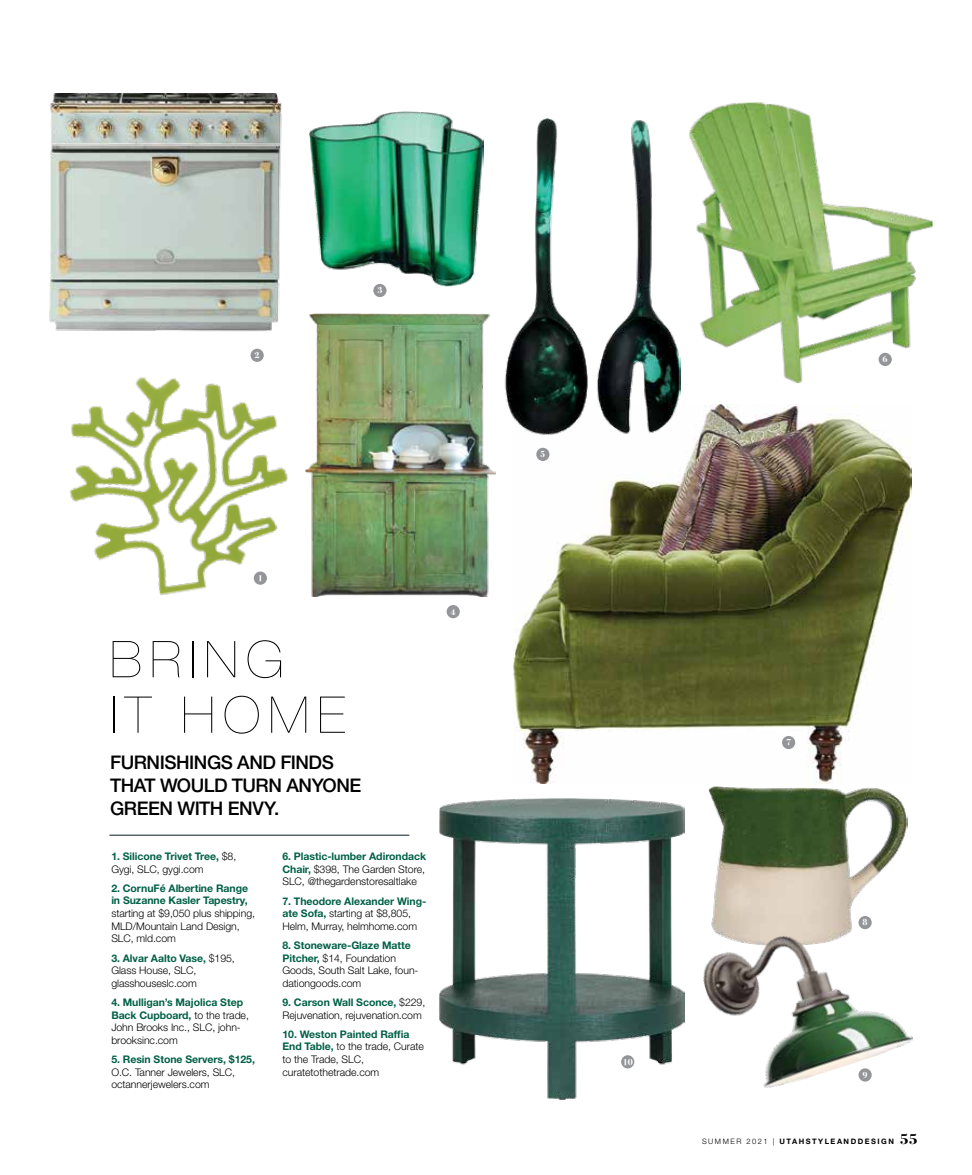
<style>
.page{position:relative;width:972px;height:1175px;background:#fff}
.page>*{position:absolute;margin:0;border:0;box-sizing:border-box;transform-origin:0 0}
.t1{font:200 50.7px/55.5px "Helvetica Neue LT Std";letter-spacing:.15em;color:#000}
.t2{font:500 18.75px/23.1px "Helvetica Neue LT Std";letter-spacing:-.025em;color:#000}
.t3{font:300 10.5px/12.6px "Helvetica Neue LT Std";letter-spacing:-.005em;color:#000}
.t4{font:700 10.5px/12.6px "Helvetica Neue LT Std";letter-spacing:-.005em;color:#006046}
.t5{font:700 9.15px "Bodoni Svty Two ITCTT";color:#fff}
.t6{font:700 7.5px "Helvetica Neue LT Std";letter-spacing:.2em;color:#000}
.s1{font-weight:300;color:#000}
.s2{font-weight:700;color:#006046}
.s3{font-weight:300}
.s4{font-family:"Bodoni Std";font-size:15px}
</style>
<div class="page">
<img style="left:689px;top:102px;width:244px;height:282px">
<img style="left:513px;top:404px;width:398px;height:379px">
<img style="left:440px;top:798px;width:245px;height:301px">
<img style="left:49px;top:93px;width:233px;height:239px">
<img style="left:504px;top:119px;width:177px;height:321px">
<img style="left:308px;top:313px;width:188px;height:283px">
<img style="left:310px;top:111px;width:173px;height:176px">
<img style="left:69px;top:353px;width:239px;height:243px">
<div style="left:879px;top:353px;width:13px;height:13px;background:#939598;border-radius:50%"></div>
<div style="left:254px;top:571px;width:13px;height:14px;background:#939598;border-radius:50%"></div>
<div style="left:251px;top:349px;width:13px;height:13px;background:#939598;border-radius:50%"></div>
<div style="left:373px;top:284px;width:14px;height:13px;background:#939598;border-radius:50%"></div>
<div style="left:536px;top:448px;width:13px;height:13px;background:#939598;border-radius:50%"></div>
<div style="left:621px;top:1055px;width:13px;height:13px;background:#939598;border-radius:50%"></div>
<hr style="left:109px;top:835px;width:300px;height:1px;background:#081d25">
<div style="left:447px;top:605px;width:13px;height:13px;background:#939598;border-radius:50%"></div>
<img style="left:708px;top:786px;width:199px;height:119px">
<img style="left:703px;top:905px;width:210px;height:183px">
<div style="left:859px;top:916px;width:13px;height:13px;background:#939598;border-radius:50%"></div>
<div style="left:782px;top:736px;width:13px;height:13px;background:#939598;border-radius:50%"></div>
<p class="t5" style="left:255px;top:347px;width:7px">2</p>
<p class="t5" style="left:377px;top:283px;width:7px">3</p>
<p class="t5" style="left:258px;top:570px;width:7px">1</p>
<h1 class="t1" style="left:110px;top:631px;width:237px">BRING<br>IT HOME</h1>
<h2 class="t2" style="left:110px;top:750px;width:253px">FURNISHINGS AND FINDS<br>THAT WOULD TURN ANYONE<br>GREEN WITH ENVY.</h2>
<p class="t4" style="left:111px;top:849px;width:126px">1. Silicone Trivet Tree, <span class="s1">$8,<br>Gygi, SLC, gygi.com</span></p>
<p class="t4" style="left:111px;top:881px;width:138px">2. CornuFé Albertine Range in Suzanne Kasler Tapestry,</p>
<p class="t3" style="left:111px;top:906px;width:145px">starting at $9,050 plus shipping,<br>MLD/Mountain Land Design,<br>SLC, mld.com</p>
<p class="t3" style="left:111px;top:951px;width:125px"><span class="s2">3. Alvar Aalto Vase,</span> $195,<br>Glass House, SLC, glasshouseslc.com</p>
<p class="t3" style="left:111px;top:995px;width:139px"><span class="s2">4. Mulligan’s Majolica Step<br>Back Cupboard,</span> to the trade,<br>John Brooks Inc., SLC, john&shy;brooksinc.com</p>
<p class="t4" style="left:111px;top:1052px;width:145px">5. Resin Stone Servers, $125,</p>
<p class="t3" style="left:111px;top:1065px;width:125px">O.C. Tanner Jewelers, SLC, octannerjewelers.com</p>
<p class="t3" style="left:282px;top:849px;width:145px;text-align:justify"><span class="s2">6. Plastic-lumber Adirondack Chair,</span> $398, The Garden Store, SLC, @thegardenstoresaltlake</p>
<p class="t3" style="left:282px;top:894px;width:145px"><span class="s2">7. Theodore Alexander Wing&shy;ate Sofa,</span> starting at $8,805,<br>Helm, Murray, helmhome.com</p>
<p class="t3" style="left:282px;top:938px;width:138px"><span class="s2">8. Stoneware-Glaze Matte<br>Pitcher,</span> $14, Foundation<br>Goods, South Salt Lake, foun&shy;dationgoods.com</p>
<p class="t3" style="left:282px;top:995px;width:144px"><span class="s2">9. Carson Wall Sconce,</span> $229,<br>Rejuvenation, rejuvenation.com</p>
<p class="t3" style="left:282px;top:1027px;width:143px"><span class="s2">10. Weston Painted Raffia<br>End Table,</span> to the trade, Curate to the Trade, SLC, curatetothetrade.com</p>
<p class="t5" style="left:451px;top:604px;width:7px">4</p>
<p class="t5" style="left:540px;top:446px;width:7px">5</p>
<p class="t5" style="left:883px;top:351px;width:7px">6</p>
<p class="t5" style="left:623px;top:1054px;width:12px">10</p>
<p class="t5" style="left:786px;top:734px;width:7px">7</p>
<p class="t5" style="left:863px;top:914px;width:7px">8</p>
<p class="t5" style="left:863px;top:1067px;width:7px">9</p>
<p class="t6" style="left:702px;top:1137px;width:217px"><span class="s3">SUMMER 2021 |</span> UTAHSTYLEANDDESIGN <span class="s4">55</span></p>
</div>
